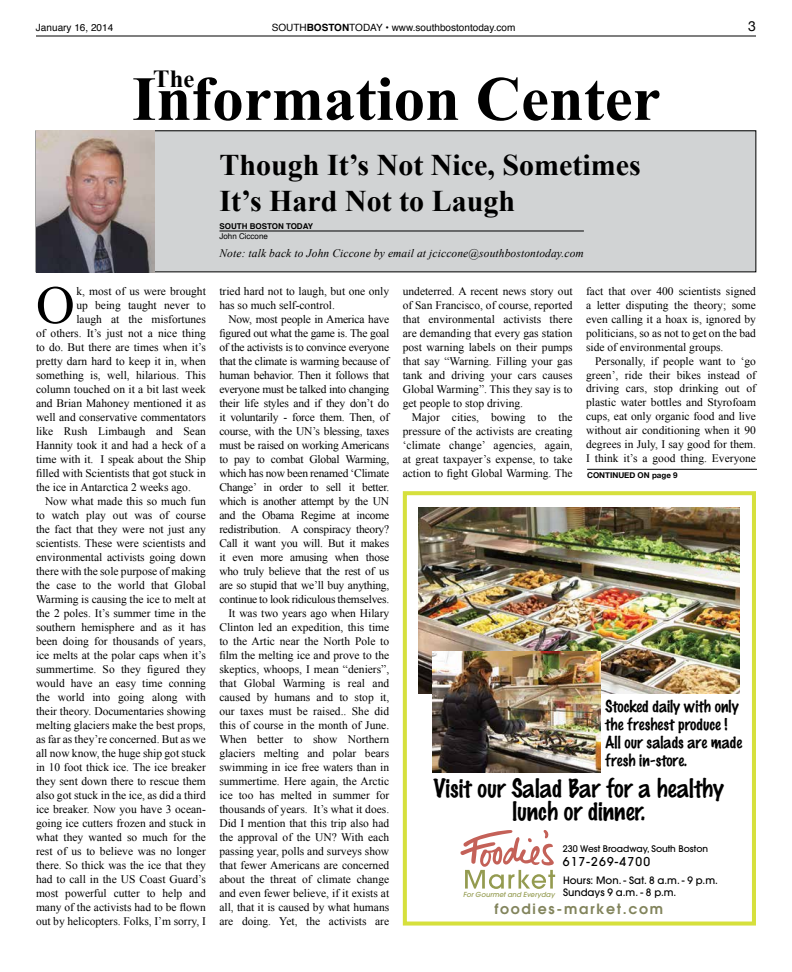
<style>
.page{position:relative;width:792px;height:972px;background:#fff}
.page>*{position:absolute;margin:0;border:0;box-sizing:border-box;transform-origin:0 0}
.t1{font:700 62.8px "Times New Roman";color:#000}
.t2{font:53.8px "Times New Roman";color:#000}
.t3{font:700 30px/36px "Times New Roman";color:#000}
.t4{font:700 24.6px "Times New Roman";color:#000}
.t5{font:100 23.2px/23.2px "Marker Felt";color:#000;text-align:center}
.t6{font:100 15.1px/18.2px "Marker Felt";color:#000}
.t7{font:600 14.1px "Avant Garde";letter-spacing:.12em;color:#82845c}
.t8{font:14px "Helvetica Neue";color:#000}
.t9{font:500 12.1px "Avant Garde";letter-spacing:.1em;color:#000}
.t10{font:11.5px/14px "Times New Roman";color:#000;text-align:justify}
.t11{font:italic 11.5px "Times New Roman";letter-spacing:.01em;color:#000}
.t12{font:500 10.1px/12.1px "Avant Garde";color:#000}
.t13{font:10px "Helvetica";color:#000}
.t14{font:500 9.1px "Avant Garde";color:#000}
.t15{font:700 8px "Helvetica Neue";color:#000}
.t16{font:700 8px "Helvetica";color:#000}
.t17{font:8px "Helvetica";color:#000}
.t18{font:italic 500 6.9px "Avant Garde";color:#949b50}
.s1{font-weight:700}
</style>
<div class="page">
<hr style="left:36px;top:36px;width:720px;height:1px;background:#000">
<hr style="left:587px;top:469px;width:170px;height:1px;background:#000">
<div style="left:36px;top:131px;width:720px;height:141px;background:#d1d3d4"></div>
<img style="left:36px;top:131px;width:119px;height:141px">
<hr style="left:220px;top:231px;width:364px;height:1px;background:#000">
<div style="left:403px;top:491px;width:353px;height:434px;border:4px solid #d6e03d"></div>
<svg style="left:460px;top:830px;width:95px;height:59px"></svg>
<img style="left:418px;top:507px;width:321px;height:187px">
<img style="left:433px;top:651px;width:167px;height:121px">
<p class="t13" style="left:36px;top:20px;width:79px">January 16, 2014</p>
<p class="t13" style="left:272px;top:20px;width:245px">SOUTH<span class="s1">BOSTON</span>TODAY • www.southbostontoday.com</p>
<p class="t8" style="left:748px;top:18px;width:9px">3</p>
<h3 class="t4" style="left:153px;top:61px;width:42px">The</h3>
<h1 class="t1" style="left:132px;top:55px;width:530px">Information Center</h1>
<h2 class="t2" style="left:36px;top:269px;width:40px">O</h2>
<p class="t10" style="left:76px;top:284px;width:131px">k, most of us were brought</p>
<p class="t10" style="left:76px;top:298px;width:131px">up being taught never to</p>
<p class="t10" style="left:76px;top:312px;width:131px">laugh at the misfortunes</p>
<p class="t10" style="left:36px;top:326px;width:171px">of others. It’s just not a nice thing</p>
<p class="t10" style="left:36px;top:340px;width:171px">to do. But there are times when it’s</p>
<p class="t10" style="left:36px;top:354px;width:171px">pretty darn hard to keep it in, when</p>
<p class="t10" style="left:36px;top:368px;width:171px">something is, well, hilarious. This</p>
<p class="t10" style="left:36px;top:382px;width:171px">column touched on it a bit last week</p>
<p class="t10" style="left:36px;top:396px;width:171px">and Brian Mahoney mentioned it as</p>
<p class="t10" style="left:36px;top:410px;width:171px">well and conservative commentators</p>
<p class="t10" style="left:36px;top:424px;width:171px">like Rush Limbaugh and Sean</p>
<p class="t10" style="left:36px;top:438px;width:171px">Hannity took it and had a heck of a</p>
<p class="t10" style="left:36px;top:452px;width:171px">time with it. I speak about the Ship</p>
<p class="t10" style="left:36px;top:466px;width:171px">filled with Scientists that got stuck in</p>
<p class="t10" style="left:36px;top:480px;width:156px">the ice in Antarctica 2 weeks ago.</p>
<p class="t10" style="left:45px;top:494px;width:162px">Now what made this so much fun</p>
<p class="t10" style="left:36px;top:508px;width:171px">to watch play out was of course</p>
<p class="t10" style="left:36px;top:522px;width:171px">the fact that they were not just any</p>
<p class="t10" style="left:36px;top:536px;width:171px">scientists. These were scientists and</p>
<p class="t10" style="left:36px;top:550px;width:171px">environmental activists going down</p>
<p class="t10" style="left:36px;top:564px;width:171px">there with the sole purpose of making</p>
<p class="t10" style="left:36px;top:578px;width:171px">the case to the world that Global</p>
<p class="t10" style="left:36px;top:592px;width:171px">Warming is causing the ice to melt at</p>
<p class="t10" style="left:36px;top:606px;width:171px">the 2 poles. It’s summer time in the</p>
<p class="t10" style="left:36px;top:620px;width:171px">southern hemisphere and as it has</p>
<p class="t10" style="left:36px;top:634px;width:171px">been doing for thousands of years,</p>
<p class="t10" style="left:36px;top:648px;width:171px">ice melts at the polar caps when it’s</p>
<p class="t10" style="left:36px;top:662px;width:171px">summertime. So they figured they</p>
<p class="t10" style="left:36px;top:676px;width:171px">would have an easy time conning</p>
<p class="t10" style="left:36px;top:690px;width:171px">the world into going along with</p>
<p class="t10" style="left:36px;top:704px;width:171px">their theory. Documentaries showing</p>
<p class="t10" style="left:36px;top:718px;width:171px">melting glaciers make the best props,</p>
<p class="t10" style="left:36px;top:732px;width:171px">as far as they’re concerned. But as we</p>
<p class="t10" style="left:36px;top:746px;width:171px">all now know, the huge ship got stuck</p>
<p class="t10" style="left:36px;top:760px;width:171px">in 10 foot thick ice. The ice breaker</p>
<p class="t10" style="left:36px;top:774px;width:171px">they sent down there to rescue them</p>
<p class="t10" style="left:36px;top:788px;width:171px">also got stuck in the ice, as did a third</p>
<p class="t10" style="left:36px;top:802px;width:171px">ice breaker. Now you have 3 ocean-</p>
<p class="t10" style="left:36px;top:816px;width:171px">going ice cutters frozen and stuck in</p>
<p class="t10" style="left:36px;top:830px;width:171px">what they wanted so much for the</p>
<p class="t10" style="left:36px;top:844px;width:171px">rest of us to believe was no longer</p>
<p class="t10" style="left:36px;top:858px;width:171px">there. So thick was the ice that they</p>
<p class="t10" style="left:36px;top:872px;width:171px">had to call in the US Coast Guard’s</p>
<p class="t10" style="left:36px;top:886px;width:171px">most powerful cutter to help and</p>
<p class="t10" style="left:36px;top:900px;width:171px">many of the activists had to be flown</p>
<p class="t10" style="left:36px;top:914px;width:171px">out by helicopters. Folks, I’m sorry, I</p>
<h3 class="t3" style="left:220px;top:146px;width:423px">Though It’s Not Nice, Sometimes<br>It’s Hard Not to Laugh</h3>
<p class="t11" style="left:219px;top:245px;width:366px">Note: talk back to John Ciccone by email at jciccone@southbostontoday.com</p>
<p class="t16" style="left:220px;top:220px;width:95px">SOUTH BOSTON TODAY</p>
<p class="t17" style="left:220px;top:230px;width:50px">John Ciccone</p>
<p class="t10" style="left:219px;top:284px;width:171px">tried hard not to laugh, but one only has so much self-control.</p>
<p class="t10" style="left:219px;top:312px;width:171px;text-align:right">Now, most people in America have figured out what the game is. The goal of the activists is to convince everyone that the climate is warming because of human behavior. Then it follows that everyone must be talked into changing their life styles and if they don’t do it voluntarily - force them. Then, of course, with the UN’s blessing, taxes must be raised on working Americans to pay to combat Global Warming, which has now been renamed ‘Climate Change’ in order to sell it better. which is another attempt by the UN and the Obama Regime at income redistribution. A conspiracy theory?<br>Call it want you will. But it makes it even more amusing when those who truly believe that the rest of us are so stupid that we’ll buy anything, continue to look ridiculous themselves.<br>It was two years ago when Hilary Clinton led an expedition, this time to the Artic near the North Pole to film the melting ice and prove to the skeptics, whoops, I mean “deniers”, that Global Warming is real and caused by humans and to stop it, our taxes must be raised.. She did this of course in the month of June.<br>When better to show Northern glaciers melting and polar bears swimming in ice free waters than in summertime. Here again, the Arctic ice too has melted in summer for thousands of years. It’s what it does.<br>Did I mention that this trip also had the approval of the UN? With each passing year, polls and surveys show that fewer Americans are concerned about the threat of climate change and even fewer believe, if it exists at all, that it is caused by what humans are doing. Yet, the activists are</p>
<p class="t10" style="left:403px;top:284px;width:171px">undeterred. A recent news story out of San Francisco, of course, reported that environmental activists there are demanding that every gas station post warning labels on their pumps that say “Warning. Filling your gas tank and driving your cars causes Global Warming”. This they say is to get people to stop driving.</p>
<p class="t10" style="left:403px;top:410px;width:171px;text-indent:9px">Major cities, bowing to the pressure of the activists are creating ‘climate change’ agencies, again, at great taxpayer’s expense, to take action to fight Global Warming. The</p>
<p class="t10" style="left:586px;top:284px;width:171px">fact that over 400 scientists signed a letter disputing the theory; some even calling it a hoax is, ignored by politicians, so as not to get on the bad side of environmental groups.</p>
<p class="t10" style="left:586px;top:353px;width:171px;text-indent:9px">Personally, if people want to ‘go green’, ride their bikes instead of driving cars, stop drinking out of plastic water bottles and Styrofoam cups, eat only organic food and live without air conditioning when it 90 degrees in July, I say good for them.<br>I think it’s a good thing. Everyone</p>
<p class="t15" style="left:587px;top:470px;width:92px">CONTINUED ON page 9</p>
<h3 class="t6" style="left:605px;top:698px;width:138px">Stocked daily with only the freshest produce !<br>All our salads are made fresh in-store.</h3>
<h3 class="t5" style="left:434px;top:778px;width:292px">Visit our Salad Bar for a healthy lunch or dinner.</h3>
<p class="t14" style="left:563px;top:843px;width:147px">230 West Broadway, South Boston</p>
<p class="t9" style="left:563px;top:854px;width:89px">617-269-4700</p>
<p class="t12" style="left:563px;top:874px;width:156px">Hours: Mon. - Sat. 8 a.m. - 9 p.m.<br>Sundays 9 a.m. - 8 p.m.</p>
<p class="t18" style="left:463px;top:890px;width:93px">For Gourmet and Everyday</p>
<p class="t7" style="left:495px;top:900px;width:170px">foodies-market.com</p>
</div>
